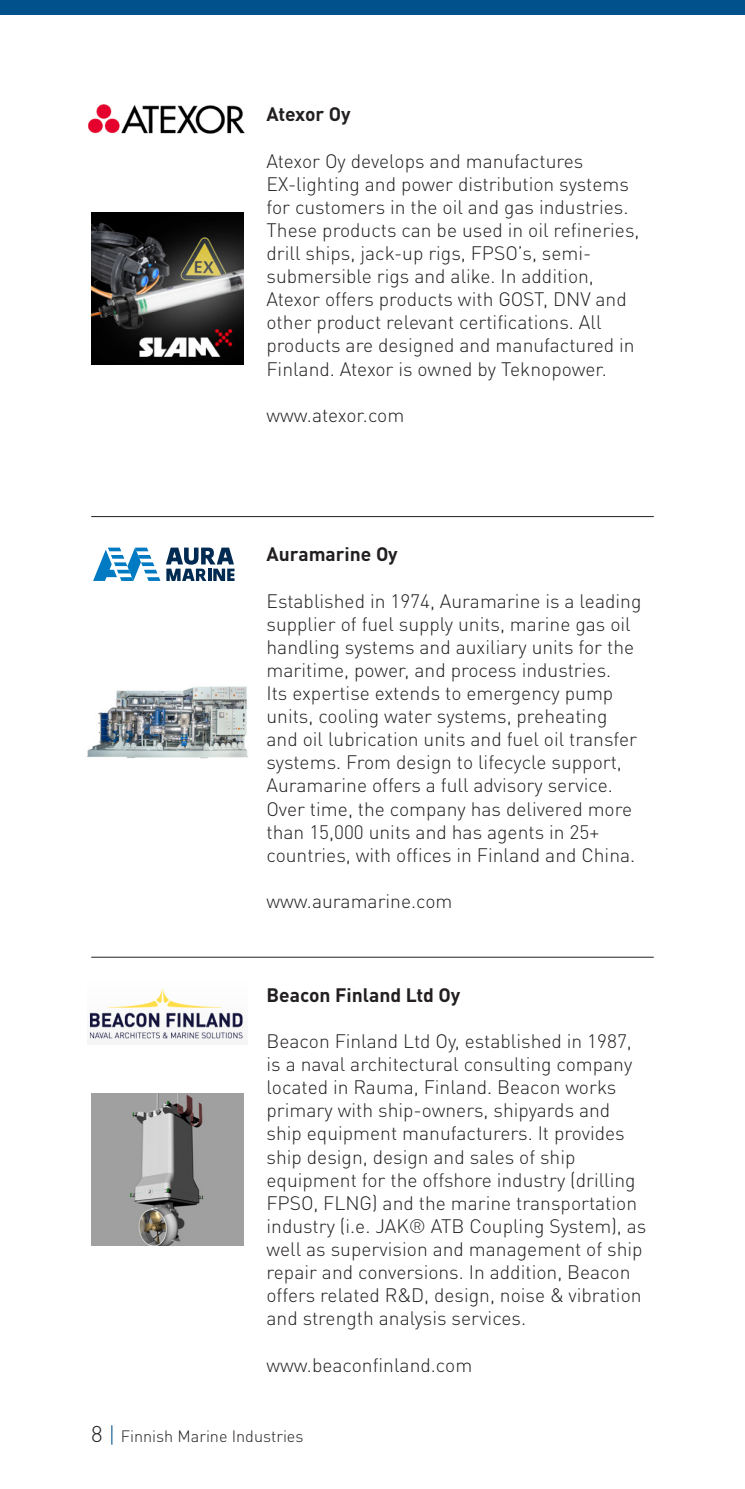
<style>
.page{position:relative;width:745px;height:1489px;background:#fff}
.page>*{position:absolute;margin:0;border:0;box-sizing:border-box;transform-origin:0 0}
.Leipis_7_7_pt{font:300 19.25px/23px "DIN Pro";color:#231f20}
.Yritysotsikko{font:700 19.25px "DIN Pro";color:#231f20}
.t1{font:300 16.25px "DIN Pro";color:#231f20}
.s1{font-size:22.5px}
.s2{font-size:22.5px;color:#01528c}
</style>
<div class="page">
<div style="left:0;top:0;width:744px;height:15px;background:#01528c"></div>
<hr style="left:91px;top:516px;width:562px;height:1px;background:#231f20">
<hr style="left:91px;top:956px;width:562px;height:1px;background:#231f20">
<img style="left:88px;top:104px;width:157px;height:30px">
<svg style="left:166px;top:547px;width:68px;height:34px"></svg>
<svg style="left:93px;top:547px;width:67px;height:34px"></svg>
<img style="left:91px;top:213px;width:152px;height:152px">
<img style="left:87px;top:686px;width:161px;height:73px">
<img style="left:89px;top:989px;width:154px;height:50px">
<img style="left:91px;top:1093px;width:152px;height:152px">
<p class="Yritysotsikko" style="left:266px;top:99px;width:85px">Atexor Oy</p>
<p class="Leipis_7_7_pt" style="left:266px;top:148px;width:374px">Atexor Oy develops and manufactures EX-lighting and power distribution systems for customers in the oil and gas industries.<br>These products can be used in oil refineries, drill ships, jack-up rigs, FPSO’s, semi&shy;submersible rigs and alike. In addition, Atexor offers products with GOST, DNV and other product relevant certifications. All products are designed and manufactured in Finland. Atexor is owned by Teknopower.</p>
<p class="Leipis_7_7_pt" style="left:266px;top:402px;width:139px">www.atexor.com</p>
<p class="Yritysotsikko" style="left:266px;top:539px;width:133px">Auramarine Oy</p>
<p class="Leipis_7_7_pt" style="left:266px;top:588px;width:376px">Established in 1974, Auramarine is a leading supplier of fuel supply units, marine gas oil handling systems and auxiliary units for the maritime, power, and process industries.<br>Its expertise extends to emergency pump units, cooling water systems, preheating and oil lubrication units and fuel oil transfer systems. From design to lifecycle support, Auramarine offers a full advisory service.<br>Over time, the company has delivered more than 15,000 units and has agents in 25+ countries, with offices in Finland and China.</p>
<p class="Leipis_7_7_pt" style="left:266px;top:888px;width:187px">www.auramarine.com</p>
<p class="Yritysotsikko" style="left:266px;top:979px;width:195px">Beacon Finland Ltd Oy</p>
<p class="Leipis_7_7_pt" style="left:266px;top:1028px;width:381px">Beacon Finland Ltd Oy, established in 1987, is a naval architectural consulting company located in Rauma, Finland. Beacon works primary with ship-owners, shipyards and ship equipment manufacturers. It provides ship design, design and sales of ship equipment for the offshore industry (drilling FPSO, FLNG) and the marine transportation industry (i.e. JAK® ATB Coupling System), as well as supervision and management of ship repair and conversions. In addition, Beacon offers related R&amp;D, design, noise &amp; vibration and strength analysis services.</p>
<p class="Leipis_7_7_pt" style="left:266px;top:1351px;width:207px">www.beaconfinland.com</p>
<p class="t1" style="left:91px;top:1423px;width:214px"><span class="s1">8</span> <span class="s2">|</span> Finnish Marine Industries</p>
</div>
